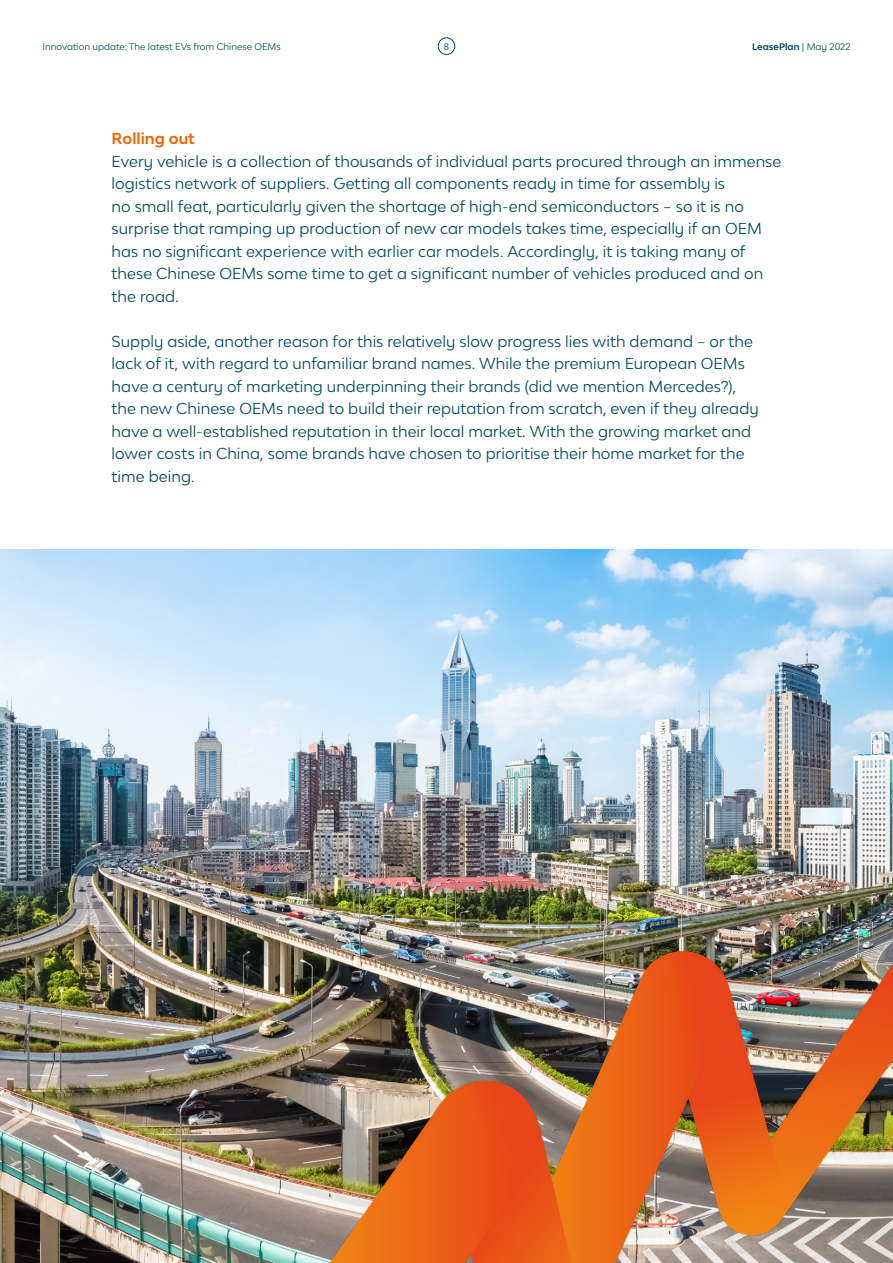
<style>
.page{position:relative;width:893px;height:1263px;background:#fff}
.page>*{position:absolute;margin:0;border:0;box-sizing:border-box;transform-origin:0 0}
.t1{font:15px/22.5px "Lease Plan";letter-spacing:.005em;color:#004a5d}
.t2{font:700 15px "Lease Plan";letter-spacing:.005em;color:#f06400}
.t3{font:9px "Lease Plan";color:#004a5d}
.t4{font:700 9px "Lease Plan";color:#004a5d}
.s1{font-weight:400}
</style>
<div class="page">
<img style="left:0;top:549px;width:893px;height:714px">
<img style="left:274px;top:932px;width:619px;height:331px">
<div style="left:438px;top:38px;width:17px;height:17px;border:1px solid #004a5d;border-radius:50%"></div>
<p class="t3" style="left:43px;top:40px;width:240px">Innovation update: The latest EVs from Chinese OEMs</p>
<p class="t3" style="left:444px;top:40px;width:7px">8</p>
<p class="t4" style="left:752px;top:40px;width:100px">LeasePlan <span class="s1">| May 2022</span></p>
<p class="t2" style="left:112px;top:129px;width:85px">Rolling out</p>
<p class="t1" style="left:112px;top:149px;width:671px">Every vehicle is a collection of thousands of individual parts procured through an immense logistics network of suppliers. Getting all components ready in time for assembly is<br>no small feat, particularly given the shortage of high-end semiconductors – so it is no surprise that ramping up production of new car models takes time, especially if an OEM has no significant experience with earlier car models. Accordingly, it is taking many of these Chinese OEMs some time to get a significant number of vehicles produced and on the road.</p>
<p class="t1" style="left:112px;top:329px;width:649px">Supply aside, another reason for this relatively slow progress lies with demand – or the lack of it, with regard to unfamiliar brand names. While the premium European OEMs have a century of marketing underpinning their brands (did we mention Mercedes?), the new Chinese OEMs need to build their reputation from scratch, even if they already have a well-established reputation in their local market. With the growing market and lower costs in China, some brands have chosen to prioritise their home market for the time being.</p>
</div>
